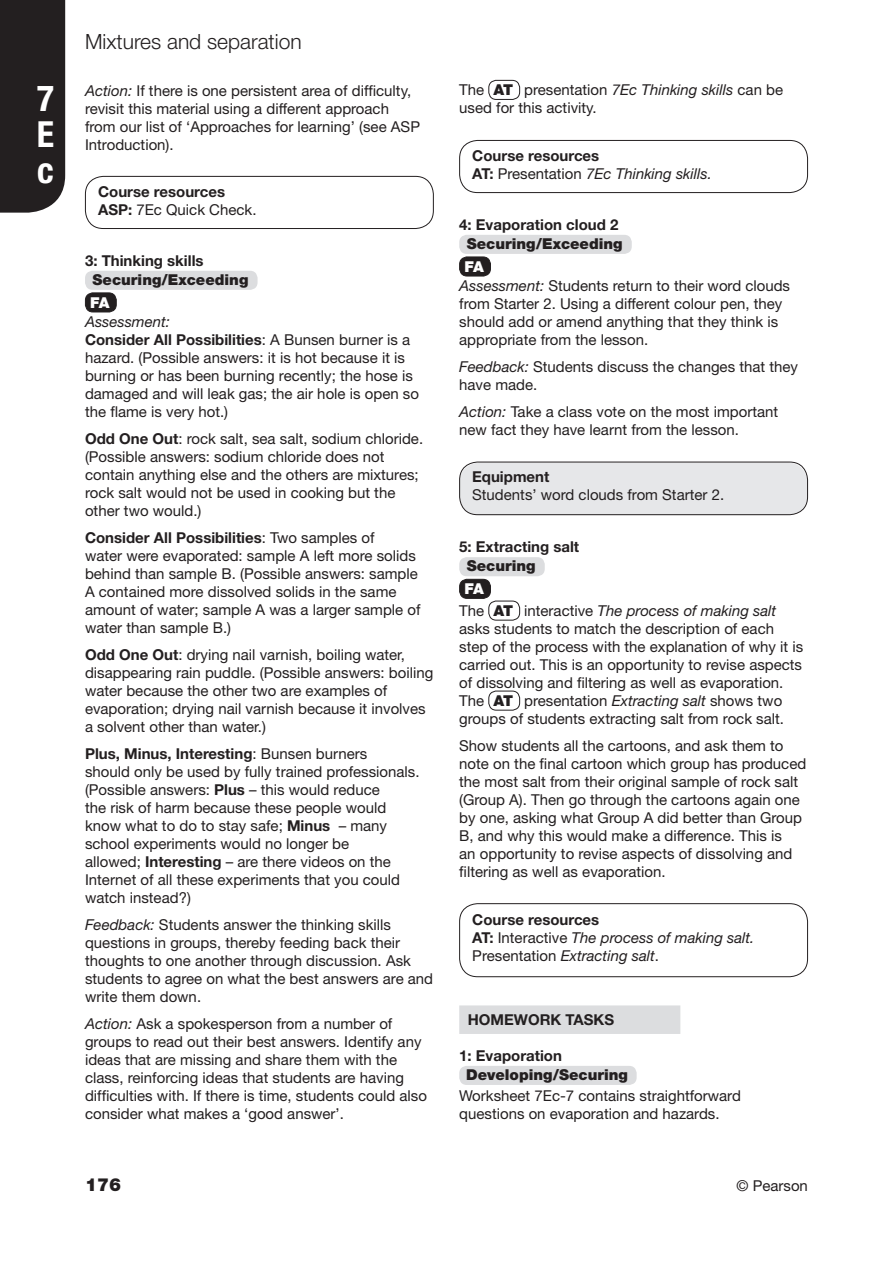
<style>
.page{position:relative;width:893px;height:1263px;background:#fff}
.page>*{position:absolute;margin:0;border:0;box-sizing:border-box;transform-origin:0 0}
.t1{font:700 condensed 36px/36px "Helvetica Neue LT Pro";color:#fff;text-align:justify}
.t2{font:300 21px "Helvetica Neue LT Pro";color:#231f20}
.t3{font:900 18px "Helvetica Neue LT Pro";color:#231f20}
.t4{font:15px/18px "Helvetica Neue LT Pro";color:#231f20}
.t5{font:700 15px/18px "Helvetica Neue LT Pro";color:#231f20}
.t6{font:italic 15px/18px "Helvetica Neue LT Pro";color:#231f20}
.t7{font:900 15px "Helvetica Neue LT Pro";color:#231f20}
.t8{font:900 15px "Helvetica Neue LT Pro";color:#fff}
.s1{font-style:italic}
.s2{font-weight:400}
.s3{font-weight:700}
.s4{font-weight:900}
.s5{font-weight:400;font-style:italic}
.s6{font-weight:900;color:#fff}
.s7{font-weight:900;font-style:normal;color:#fff}
.s8{font-style:normal}
.s9{font-weight:900;font-style:normal}
.s10{font-weight:700;font-style:normal}
</style>
<div class="page">
<div style="left:0;top:0;width:65px;height:213px;background:#231f20"></div>
<div style="left:459px;top:235px;width:173px;height:19px;background:#dcdddf;border-radius:8px"></div>
<div style="left:460px;top:257px;width:30px;height:19px;background:#231f20;border-radius:8px"></div>
<div style="left:459px;top:257px;width:32px;height:19px;border:1px solid #231f20;border-radius:8px"></div>
<div style="left:85px;top:176px;width:349px;height:53px;border:1px solid #231f20;border-radius:18px"></div>
<div style="left:459px;top:140px;width:349px;height:53px;border:1px solid #231f20;border-radius:18px"></div>
<div style="left:85px;top:271px;width:173px;height:19px;background:#dcdddf;border-radius:8px"></div>
<div style="left:85px;top:293px;width:31px;height:19px;background:#231f20;border-radius:8px"></div>
<div style="left:85px;top:292px;width:32px;height:20px;border:1px solid #231f20;border-radius:8px"></div>
<div style="left:459px;top:462px;width:349px;height:53px;background:#e6e7e9;border-radius:21px"></div>
<div style="left:459px;top:462px;width:349px;height:53px;border:1px solid #231f20;border-radius:18px"></div>
<div style="left:459px;top:557px;width:86px;height:19px;background:#dcdddf;border-radius:8px"></div>
<div style="left:460px;top:579px;width:30px;height:19px;background:#231f20;border-radius:8px"></div>
<div style="left:459px;top:579px;width:32px;height:20px;border:1px solid #231f20;border-radius:8px"></div>
<div style="left:488px;top:601px;width:32px;height:19px;border:1px solid #231f20;border-radius:8px"></div>
<div style="left:488px;top:691px;width:32px;height:19px;border:1px solid #231f20;border-radius:8px"></div>
<div style="left:459px;top:903px;width:349px;height:74px;border:1px solid #231f20;border-radius:18px"></div>
<div style="left:459px;top:1005px;width:221px;height:29px;background:#dcdddf"></div>
<div style="left:459px;top:1066px;width:178px;height:19px;background:#dcdddf;border-radius:8px"></div>
<div style="left:488px;top:80px;width:32px;height:20px;border:1px solid #231f20;border-radius:8px"></div>
<h2 class="t2" style="left:85px;top:29px;width:218px">Mixtures and separation</h2>
<h1 class="t1" style="left:37px;top:80px;width:19px">7<br>E c</h1>
<p class="t4" style="left:85px;top:81px;width:337px"><span class="s1">Action:</span> If there is one persistent area of difficulty, revisit this material using a different approach from our list of ‘Approaches for learning’ (see ASP Introduction).</p>
<p class="t5" style="left:98px;top:183px;width:160px">Course resources<br>ASP: <span class="s2">7Ec Quick Check.</span></p>
<p class="t5" style="left:85px;top:251px;width:120px">3: Thinking skills</p>
<p class="t7" style="left:93px;top:270px;width:157px">Securing/Exceeding</p>
<p class="t8" style="left:90px;top:293px;width:21px">FA</p>
<p class="t4" style="left:85px;top:313px;width:335px"><span class="s1">Assessment:<br></span><span class="s3">Consider All Possibilities</span>: A Bunsen burner is a hazard. (Possible answers: it is hot because it is burning or has been burning recently; the hose is damaged and will leak gas; the air hole is open so the flame is very hot.)</p>
<p class="t4" style="left:85px;top:430px;width:340px"><span class="s3">Odd One Out</span>: rock salt, sea salt, sodium chloride. (Possible answers: sodium chloride does not contain anything else and the others are mixtures; rock salt would not be used in cooking but the other two would.)</p>
<p class="t4" style="left:85px;top:529px;width:337px"><span class="s3">Consider All Possibilities</span>: Two samples of<br>water were evaporated: sample A left more solids behind than sample B. (Possible answers: sample A contained more dissolved solids in the same amount of water; sample A was a larger sample of water than sample B.)</p>
<p class="t4" style="left:85px;top:646px;width:350px"><span class="s3">Odd One Out</span>: drying nail varnish, boiling water, disappearing rain puddle. (Possible answers: boiling water because the other two are examples of evaporation; drying nail varnish because it involves a solvent other than water.)</p>
<p class="t4" style="left:85px;top:745px;width:336px"><span class="s3">Plus, Minus, Interesting</span>: Bunsen burners<br>should only be used by fully trained professionals. (Possible answers: <span class="s3">Plus</span> – this would reduce<br>the risk of harm because these people would know what to do to stay safe; <span class="s3">Minus</span> – many school experiments would no longer be<br>allowed; <span class="s3">Interesting</span> – are there videos on the Internet of all these experiments that you could watch instead?)</p>
<p class="t4" style="left:85px;top:916px;width:350px"><span class="s1">Feedback:</span> Students answer the thinking skills questions in groups, thereby feeding back their thoughts to one another through discussion. Ask students to agree on what the best answers are and write them down.</p>
<p class="t4" style="left:85px;top:1015px;width:343px"><span class="s1">Action:</span> Ask a spokesperson from a number of groups to read out their best answers. Identify any ideas that are missing and share them with the class, reinforcing ideas that students are having difficulties with. If there is time, students could also consider what makes a ‘good answer’.</p>
<p class="t4" style="left:459px;top:81px;width:325px">The <span class="s4">AT</span> presentation <span class="s1">7Ec Thinking skills</span> can be used for this activity.</p>
<p class="t5" style="left:472px;top:147px;width:241px">Course resources<br>AT: <span class="s2">Presentation</span> <span class="s5">7Ec Thinking skills.</span></p>
<p class="t5" style="left:459px;top:215px;width:161px">4: Evaporation cloud 2</p>
<p class="t7" style="left:467px;top:235px;width:157px">Securing/Exceeding</p>
<p class="t4" style="left:459px;top:256px;width:332px;line-height:19.5px;text-indent:5px"><span class="s6">FA<br></span><span class="s1">Assessment:</span> Students return to their word clouds</p>
<p class="t4" style="left:459px;top:295px;width:325px">from Starter 2. Using a different colour pen, they should add or amend anything that they think is appropriate from the lesson.</p>
<p class="t4" style="left:459px;top:358px;width:340px"><span class="s1">Feedback:</span> Students discuss the changes that they have made.</p>
<p class="t4" style="left:459px;top:403px;width:320px"><span class="s1">Action:</span> Take a class vote on the most important new fact they have learnt from the lesson.</p>
<p class="t5" style="left:472px;top:468px;width:79px">Equipment</p>
<p class="t4" style="left:472px;top:486px;width:253px">Students’ word clouds from Starter 2.</p>
<p class="t5" style="left:459px;top:538px;width:121px">5: Extracting salt</p>
<p class="t7" style="left:467px;top:557px;width:70px">Securing</p>
<p class="t6" style="left:459px;top:578px;width:318px;line-height:21.8px;text-indent:5px"><span class="s7">FA<br></span><span class="s8">The</span> <span class="s9">AT</span> <span class="s8">interactive</span> The process of making salt</p>
<p class="t4" style="left:459px;top:619px;width:345px">asks students to match the description of each step of the process with the explanation of why it is carried out. This is an opportunity to revise aspects of dissolving and filtering as well as evaporation.<br>The <span class="s4">AT</span> presentation <span class="s1">Extracting salt</span> shows two groups of students extracting salt from rock salt.</p>
<p class="t4" style="left:459px;top:736px;width:349px">Show students all the cartoons, and ask them to note on the final cartoon which group has produced the most salt from their original sample of rock salt (Group A). Then go through the cartoons again one by one, asking what Group A did better than Group B, and why this would make a difference. This is<br>an opportunity to revise aspects of dissolving and filtering as well as evaporation.</p>
<p class="t6" style="left:472px;top:910px;width:284px"><span class="s10">Course resources<br>AT:</span> <span class="s8">Interactive</span> The process of making salt.<br><span class="s8">Presentation</span> Extracting salt<span class="s8">.</span></p>
<p class="t5" style="left:468px;top:1010px;width:148px">HOMEWORK TASKS</p>
<p class="t5" style="left:459px;top:1046px;width:104px">1: Evaporation</p>
<p class="t7" style="left:466px;top:1065px;width:163px">Developing/Securing</p>
<p class="t4" style="left:459px;top:1087px;width:283px">Worksheet 7Ec-7 contains straightforward questions on evaporation and hazards.</p>
<p class="t3" style="left:85px;top:1173px;width:38px">176</p>
<p class="t4" style="left:736px;top:1176px;width:73px">© Pearson</p>
</div>
